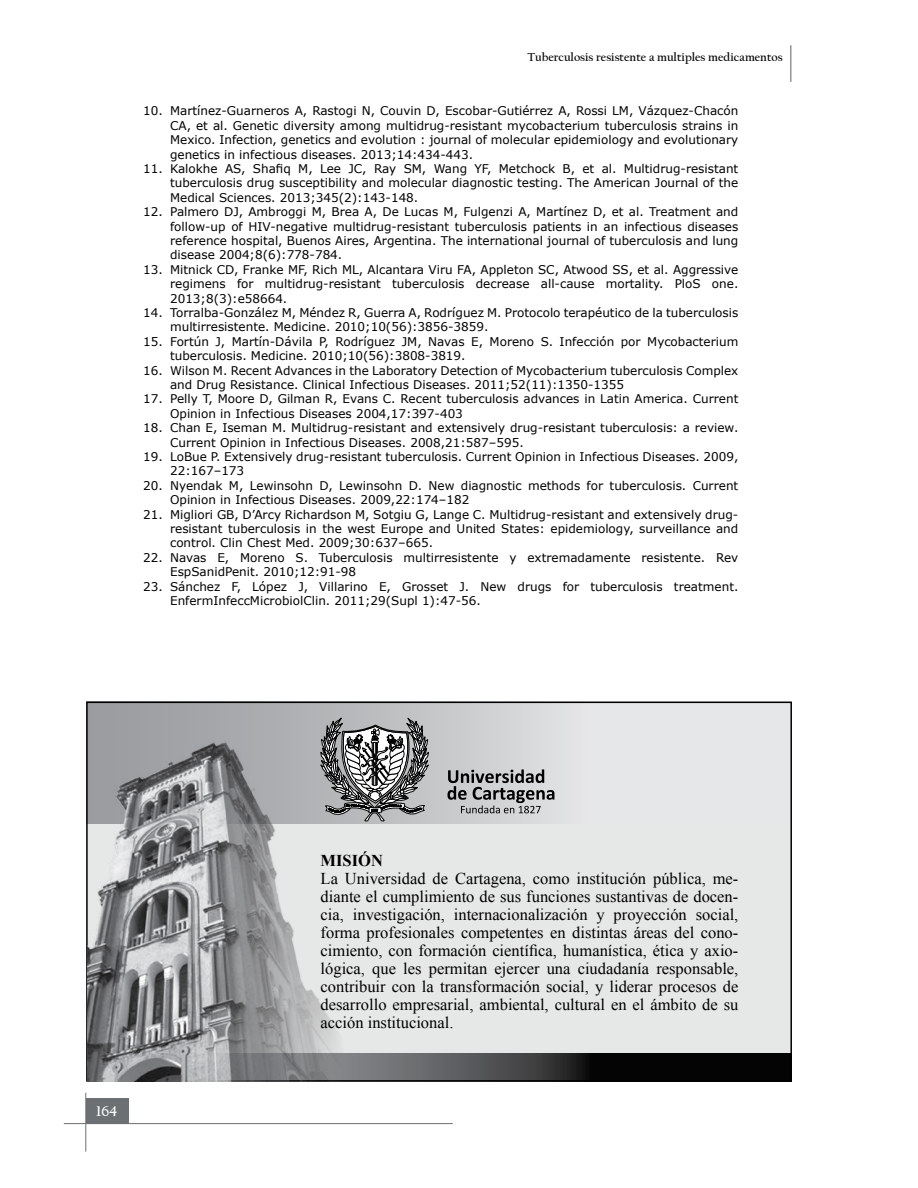
<style>
.page{position:relative;width:918px;height:1188px;background:#fff}
.page>*{position:absolute;margin:0;border:0;box-sizing:border-box;transform-origin:0 0}
.t1{font:16.5px/18px "Times New Roman";color:#000;text-align:justify}
.t2{font:700 16.5px "Times New Roman";color:#000}
.t3{font:700 15px "Californian FB";color:#fff}
.t4{font:12px/14.4px "Verdana";color:#000}
.t5{font:700 12px "Californian FB";color:#000}
</style>
<div class="page">
<hr style="left:64px;top:1123px;width:389px;height:1px;background:#6d7072">
<div style="left:86px;top:1098px;width:43px;height:26px;background:#6d7072"></div>
<hr style="left:85px;top:1093px;width:1px;height:59px;background:#6d7072">
<hr style="left:790px;top:45px;width:2px;height:37px;background:#939598">
<div style="left:87px;top:702px;width:704px;height:352px;background:#e6e7e7"></div>
<div style="left:86px;top:702px;width:704px;height:122px;background:linear-gradient(to right,#96989b,#f5f5f6)"></div>
<svg style="left:361px;top:1054px;width:428px;height:25px;background:#2e2e2f"></svg>
<img style="left:87px;top:741px;width:274px;height:341px">
<svg style="left:321px;top:718px;width:112px;height:104px;background:#88898a"></svg>
<svg style="left:447px;top:769px;width:107px;height:44px"></svg>
<p class="t5" style="left:528px;top:50px;width:257px">Tuberculosis resistente a multiples medicamentos</p>
<p class="t4" style="left:170px;top:104px;width:570px;text-align:justify;text-indent:-27px">10. Martínez-Guarneros A, Rastogi N, Couvin D, Escobar-Gutiérrez A, Rossi LM, Vázquez-Chacón CA, et al. Genetic diversity among multidrug-resistant mycobacterium tuberculosis strains in Mexico. Infection, genetics and evolution : journal of molecular epidemiology and evolutionary genetics in infectious diseases. 2013;14:434-443.</p>
<p class="t4" style="left:170px;top:161px;width:570px;text-align:justify;text-indent:-27px">11. Kalokhe AS, Shafiq M, Lee JC, Ray SM, Wang YF, Metchock B, et al. Multidrug-resistant tuberculosis drug susceptibility and molecular diagnostic testing. The American Journal of the Medical Sciences. 2013;345(2):143-148.</p>
<p class="t4" style="left:170px;top:204px;width:570px;text-align:justify;text-indent:-27px">12. Palmero DJ, Ambroggi M, Brea A, De Lucas M, Fulgenzi A, Martínez D, et al. Treatment and follow-up of HIV-negative multidrug-resistant tuberculosis patients in an infectious diseases reference hospital, Buenos Aires, Argentina. The international journal of tuberculosis and lung disease 2004;8(6):778-784.</p>
<p class="t4" style="left:170px;top:262px;width:570px;text-align:justify;text-indent:-27px">13. Mitnick CD, Franke MF, Rich ML, Alcantara Viru FA, Appleton SC, Atwood SS, et al. Aggressive regimens for multidrug-resistant tuberculosis decrease all-cause mortality. PloS one.<br>2013;8(3):e58664.</p>
<p class="t4" style="left:170px;top:305px;width:570px;text-indent:-27px">14. Torralba-González M, Méndez R, Guerra A, Rodríguez M. Protocolo terapéutico de la tuberculosis multirresistente. Medicine. 2010;10(56):3856-3859.</p>
<p class="t4" style="left:170px;top:334px;width:570px;text-indent:-27px">15. Fortún J, Martín-Dávila P, Rodríguez JM, Navas E, Moreno S. Infección por Mycobacterium tuberculosis. Medicine. 2010;10(56):3808-3819.</p>
<p class="t4" style="left:170px;top:363px;width:570px;text-indent:-27px">16. Wilson M. Recent Advances in the Laboratory Detection of Mycobacterium tuberculosis Complex and Drug Resistance. Clinical Infectious Diseases. 2011;52(11):1350-1355</p>
<p class="t4" style="left:170px;top:392px;width:570px;text-indent:-27px">17. Pelly T, Moore D, Gilman R, Evans C. Recent tuberculosis advances in Latin America. Current<br>Opinion in Infectious Diseases 2004,17:397-403</p>
<p class="t4" style="left:170px;top:420px;width:570px;text-indent:-27px">18. Chan E, Iseman M. Multidrug-resistant and extensively drug-resistant tuberculosis: a review.<br>Current Opinion in Infectious Diseases. 2008,21:587–595.</p>
<p class="t4" style="left:170px;top:449px;width:570px;text-indent:-27px">19. LoBue P. Extensively drug-resistant tuberculosis. Current Opinion in Infectious Diseases. 2009,<br>22:167–173</p>
<p class="t4" style="left:170px;top:478px;width:570px;text-indent:-27px">20. Nyendak M, Lewinsohn D, Lewinsohn D. New diagnostic methods for tuberculosis. Current<br>Opinion in Infectious Diseases. 2009,22:174–182</p>
<p class="t4" style="left:170px;top:507px;width:570px;text-align:justify;text-indent:-27px">21. Migliori GB, D’Arcy Richardson M, Sotgiu G, Lange C. Multidrug-resistant and extensively drug&shy;resistant tuberculosis in the west Europe and United States: epidemiology, surveillance and control. Clin Chest Med. 2009;30:637–665.</p>
<p class="t4" style="left:170px;top:550px;width:570px;text-indent:-27px">22. Navas E, Moreno S. Tuberculosis multirresistente y extremadamente resistente. Rev<br>EspSanidPenit. 2010;12:91-98</p>
<p class="t4" style="left:170px;top:579px;width:570px;text-indent:-27px">23. Sánchez F, López J, Villarino E, Grosset J. New drugs for tuberculosis treatment.<br>EnfermInfeccMicrobiolClin. 2011;29(Supl 1):47-56.</p>
<p class="t3" style="left:96px;top:1102px;width:23px">164</p>
<h1 class="t2" style="left:321px;top:849px;width:64px">MISIÓN</h1>
<p class="t1" style="left:321px;top:869px;width:419px">La Universidad de Cartagena, como institución pública, me&shy;diante el cumplimiento de sus funciones sustantivas de docen&shy;cia, investigación, internacionalización y proyección social, forma profesionales competentes en distintas áreas del cono&shy;cimiento, con formación científica, humanística, ética y axio&shy;lógica, que les permitan ejercer una ciudadanía responsable, contribuir con la transformación social, y liderar procesos de desarrollo empresarial, ambiental, cultural en el ámbito de su acción institucional.</p>
</div>
